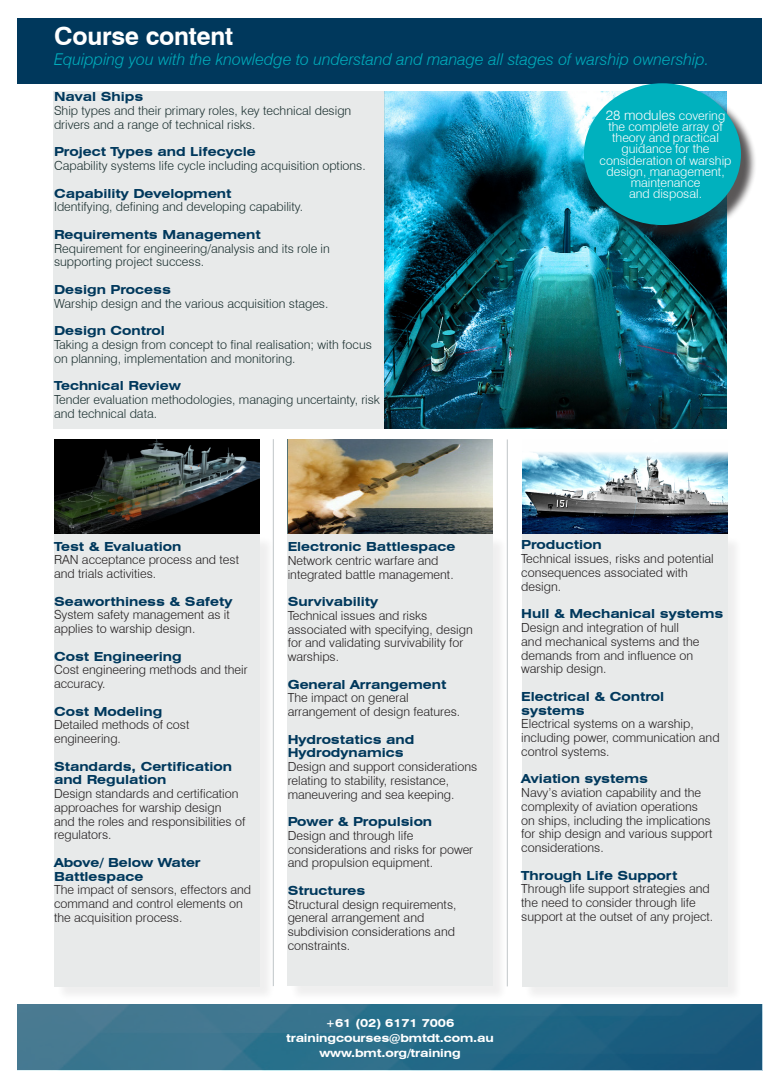
<style>
.page{position:relative;width:780px;height:1088px;background:#fff}
.page>*{position:absolute;margin:0;border:0;box-sizing:border-box;transform-origin:0 0}
.t1{font:700 25px "Swiss 721 BT";letter-spacing:-.01em;color:#fff}
.t2{font:italic 300 16.25px "Swiss 721 BT";color:#00adbc}
.t3{font:300 13.75px "Swiss 721 BT";color:#fff}
.t4{font:300 12.5px/13.8px "Swiss 721 BT";color:#231f20}
.t5{font:300 12.5px/13.8px "Swiss 721 BT";color:#1b3030}
.t6{font:700 expanded 12.5px/13.8px "Swiss 721 BT";color:#00385c}
.t7{font:300 12.5px "Swiss 721 BT";color:#fff}
.t8{font:700 expanded 11.25px "Swiss 721 BT";letter-spacing:-.01em;color:#fff}
.s1{font-size:12.5px}
</style>
<div class="page">
<div style="left:524px;top:535px;width:218px;height:467px;background:#f2f2f2"></div>
<div style="left:522px;top:534px;width:205px;height:452px;background:#e8eaea"></div>
<div style="left:289px;top:535px;width:219px;height:467px;background:#f3f3f4"></div>
<div style="left:287px;top:534px;width:205px;height:452px;background:#e8eaea"></div>
<div style="left:56px;top:536px;width:219px;height:466px;background:#f2f2f2"></div>
<div style="left:54px;top:534px;width:205px;height:452px;background:#e8eaea"></div>
<img style="left:522px;top:452px;width:205px;height:82px">
<img style="left:384px;top:91px;width:342px;height:338px">
<div style="left:18px;top:18px;width:744px;height:65px;background:#00385c"></div>
<img style="left:18px;top:1005px;width:744px;height:65px">
<div style="left:53px;top:91px;width:331px;height:338px;background:#e8eaea"></div>
<hr style="left:273px;top:439px;width:1px;height:547px;background:#c0c5c8">
<hr style="left:507px;top:439px;width:1px;height:547px;background:#c0c5c8">
<img style="left:288px;top:439px;width:204px;height:95px">
<img style="left:54px;top:439px;width:205px;height:95px">
<div style="left:585px;top:85px;width:171px;height:155px;background:#231f20;opacity:.75"></div>
<div style="left:584px;top:83px;width:157px;height:142px;background:#00b1be;border-radius:50%"></div>
<p class="t1" style="left:54px;top:21px;width:181px">Course content</p>
<p class="t2" style="left:54px;top:49px;width:656px">Equipping you with the knowledge to understand and manage all stages of warship ownership.</p>
<p class="t6" style="left:54px;top:90px;width:91px">Naval Ships</p>
<p class="t5" style="left:54px;top:104px;width:299px">Ship types and their primary roles, key technical design drivers and a range of technical risks.</p>
<p class="t6" style="left:54px;top:145px;width:203px">Project Types and Lifecycle</p>
<p class="t5" style="left:54px;top:159px;width:313px">Capability systems life cycle including acquisition options.</p>
<p class="t6" style="left:54px;top:186px;width:179px">Capability Development</p>
<p class="t5" style="left:54px;top:200px;width:250px">Identifying, defining and developing capability.</p>
<p class="t6" style="left:54px;top:227px;width:208px">Requirements Management</p>
<p class="t5" style="left:54px;top:241px;width:277px">Requirement for engineering/analysis and its role in supporting project success.</p>
<p class="t6" style="left:54px;top:282px;width:118px">Design Process</p>
<p class="t5" style="left:54px;top:296px;width:276px">Warship design and the various acquisition stages.</p>
<p class="t6" style="left:54px;top:324px;width:112px">Design Control</p>
<p class="t5" style="left:54px;top:337px;width:319px">Taking a design from concept to final realisation; with focus on planning, implementation and monitoring.</p>
<p class="t6" style="left:54px;top:379px;width:128px">Technical Review</p>
<p class="t5" style="left:54px;top:392px;width:327px">Tender evaluation methodologies, managing uncertainty, risk and technical data.</p>
<p class="t3" style="left:606px;top:106px;width:121px">28 modules <span class="s1">covering</span></p>
<p class="t7" style="left:608px;top:119px;width:116px">the complete array of</p>
<p class="t7" style="left:612px;top:130px;width:108px">theory and practical</p>
<p class="t7" style="left:621px;top:141px;width:89px">guidance for the</p>
<p class="t7" style="left:599px;top:153px;width:133px">consideration of warship</p>
<p class="t7" style="left:606px;top:164px;width:120px">design, management,</p>
<p class="t7" style="left:630px;top:175px;width:71px">maintenance</p>
<p class="t7" style="left:629px;top:186px;width:74px">and disposal.</p>
<p class="t6" style="left:54px;top:539px;width:129px">Test &amp; Evaluation</p>
<p class="t4" style="left:54px;top:553px;width:186px">RAN acceptance process and test and trials activities.</p>
<p class="t6" style="left:54px;top:594px;width:180px">Seaworthiness &amp; Safety</p>
<p class="t4" style="left:54px;top:608px;width:177px">System safety management as it applies to warship design.</p>
<p class="t6" style="left:54px;top:649px;width:129px">Cost Engineering</p>
<p class="t4" style="left:54px;top:663px;width:195px">Cost engineering methods and their accuracy.</p>
<p class="t6" style="left:54px;top:704px;width:110px">Cost Modeling</p>
<p class="t4" style="left:54px;top:718px;width:137px">Detailed methods of cost engineering.</p>
<p class="t6" style="left:54px;top:759px;width:179px">Standards, Certification and Regulation</p>
<p class="t4" style="left:54px;top:787px;width:193px">Design standards and certification approaches for warship design<br>and the roles and responsibilities of regulators.</p>
<p class="t6" style="left:54px;top:855px;width:148px">Above/ Below Water<br>Battlespace</p>
<p class="t4" style="left:54px;top:883px;width:199px">The impact of sensors, effectors and command and control elements on the acquisition process.</p>
<p class="t6" style="left:288px;top:540px;width:169px">Electronic Battlespace</p>
<p class="t4" style="left:288px;top:553px;width:167px">Network centric warfare and integrated battle management.</p>
<p class="t6" style="left:288px;top:595px;width:92px">Survivability</p>
<p class="t4" style="left:288px;top:608px;width:186px">Technical issues and risks associated with specifying, design for and validating survivability for warships.</p>
<p class="t6" style="left:288px;top:677px;width:160px">General Arrangement</p>
<p class="t4" style="left:288px;top:691px;width:174px">The impact on general arrangement of design features.</p>
<p class="t6" style="left:288px;top:732px;width:128px">Hydrostatics and<br>Hydrodynamics</p>
<p class="t4" style="left:288px;top:760px;width:191px">Design and support considerations relating to stability, resistance, maneuvering and sea keeping.</p>
<p class="t6" style="left:288px;top:815px;width:146px">Power &amp; Propulsion</p>
<p class="t4" style="left:288px;top:828px;width:187px">Design and through life considerations and risks for power and propulsion equipment.</p>
<p class="t6" style="left:288px;top:883px;width:79px">Structures</p>
<p class="t4" style="left:288px;top:897px;width:170px">Structural design requirements, general arrangement and subdivision considerations and constraints.</p>
<p class="t8" style="left:326px;top:1016px;width:130px">+61 (02) 6171 7006</p>
<p class="t8" style="left:286px;top:1031px;width:209px">trainingcourses@bmtdt.com.au</p>
<p class="t8" style="left:319px;top:1046px;width:143px">www.bmt.org/training</p>
<p class="t6" style="left:521px;top:538px;width:82px">Production</p>
<p class="t4" style="left:521px;top:552px;width:194px">Technical issues, risks and potential consequences associated with design.</p>
<p class="t6" style="left:521px;top:607px;width:204px">Hull &amp; Mechanical systems</p>
<p class="t4" style="left:521px;top:620px;width:180px">Design and integration of hull and mechanical systems and the demands from and influence on warship design.</p>
<p class="t6" style="left:521px;top:689px;width:144px">Electrical &amp; Control systems</p>
<p class="t4" style="left:521px;top:717px;width:200px">Electrical systems on a warship, including power, communication and control systems.</p>
<p class="t6" style="left:521px;top:772px;width:128px">Aviation systems</p>
<p class="t4" style="left:521px;top:785px;width:193px">Navy’s aviation capability and the complexity of aviation operations on ships, including the implications for ship design and various support considerations.</p>
<p class="t6" style="left:521px;top:868px;width:157px">Through Life Support</p>
<p class="t4" style="left:521px;top:882px;width:193px">Through life support strategies and the need to consider through life support at the outset of any project.</p>
</div>
